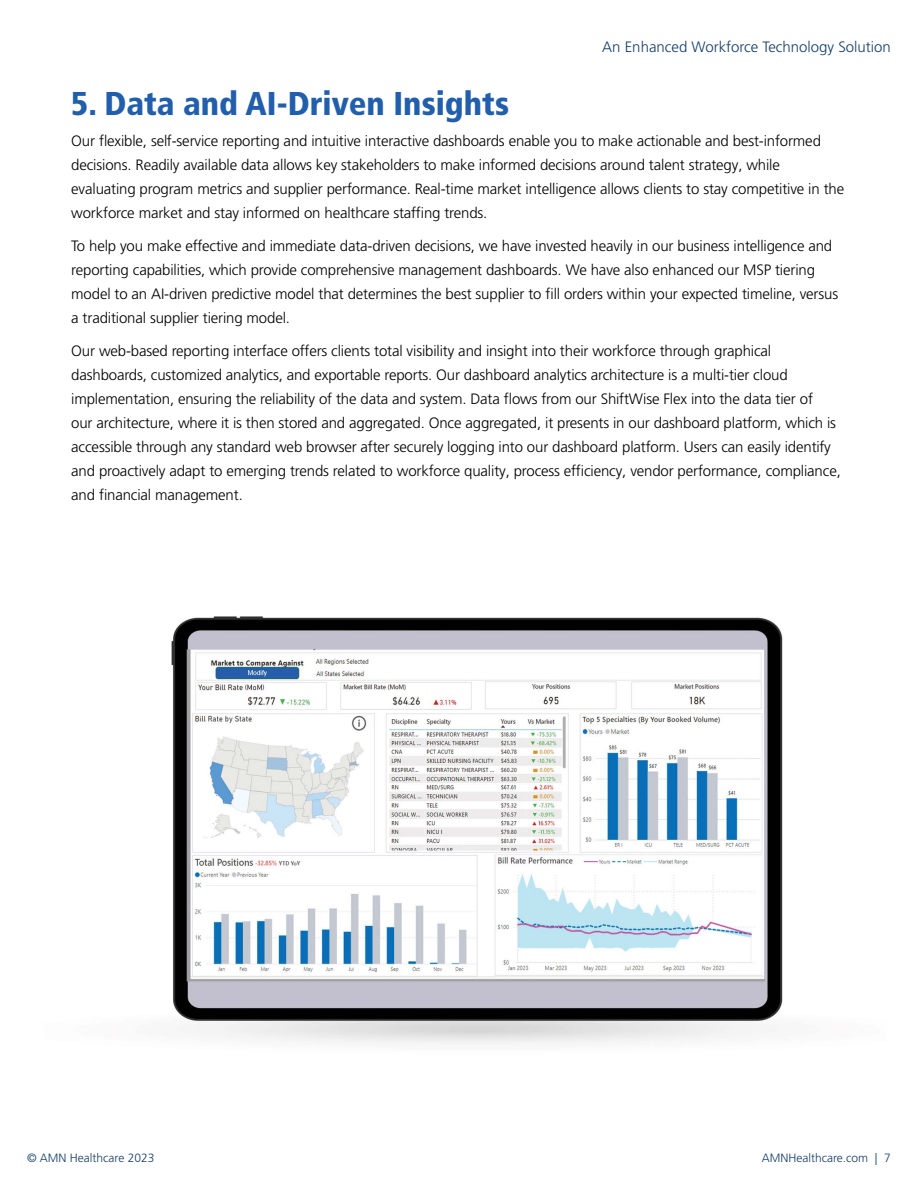
<style>
.page{position:relative;width:918px;height:1188px;background:#fff}
.page>*{position:absolute;margin:0;border:0;box-sizing:border-box;transform-origin:0 0}
.t1{font:900 condensed 33px "Frutiger LT Pro";color:#215eac}
.t2{font:300 15px/24px "Frutiger LT Pro";letter-spacing:-.01em;color:#000}
.t3{font:300 15px "Frutiger LT Pro";color:#153e68}
.t4{font:300 12px "Frutiger LT Pro";color:#153e68}
</style>
<div class="page">
<img style="left:171px;top:616px;width:612px;height:428px">
<p class="t3" style="left:602px;top:38px;width:290px">An Enhanced Workforce Technology Solution</p>
<h1 class="t1" style="left:71px;top:84px;width:439px">5. Data and AI-Driven Insights</h1>
<p class="t2" style="left:71px;top:129px;width:774px">Our flexible, self-service reporting and intuitive interactive dashboards enable you to make actionable and best-informed decisions. Readily available data allows key stakeholders to make informed decisions around talent strategy, while evaluating program metrics and supplier performance. Real-time market intelligence allows clients to stay competitive in the workforce market and stay informed on healthcare staffing trends.</p>
<p class="t2" style="left:71px;top:234px;width:768px">To help you make effective and immediate data-driven decisions, we have invested heavily in our business intelligence and reporting capabilities, which provide comprehensive management dashboards. We have also enhanced our MSP tiering model to an AI-driven predictive model that determines the best supplier to fill orders within your expected timeline, versus a traditional supplier tiering model.</p>
<p class="t2" style="left:71px;top:339px;width:771px">Our web-based reporting interface offers clients total visibility and insight into their workforce through graphical dashboards, customized analytics, and exportable reports. Our dashboard analytics architecture is a multi-tier cloud implementation, ensuring the reliability of the data and system. Data flows from our ShiftWise Flex into the data tier of<br>our architecture, where it is then stored and aggregated. Once aggregated, it presents in our dashboard platform, which is accessible through any standard web browser after securely logging into our dashboard platform. Users can easily identify and proactively adapt to emerging trends related to workforce quality, process efficiency, vendor performance, compliance, and financial management.</p>
<p class="t4" style="left:27px;top:1151px;width:129px">© AMN Healthcare 2023</p>
<p class="t4" style="left:762px;top:1151px;width:131px">AMNHealthcare.com | 7</p>
</div>
